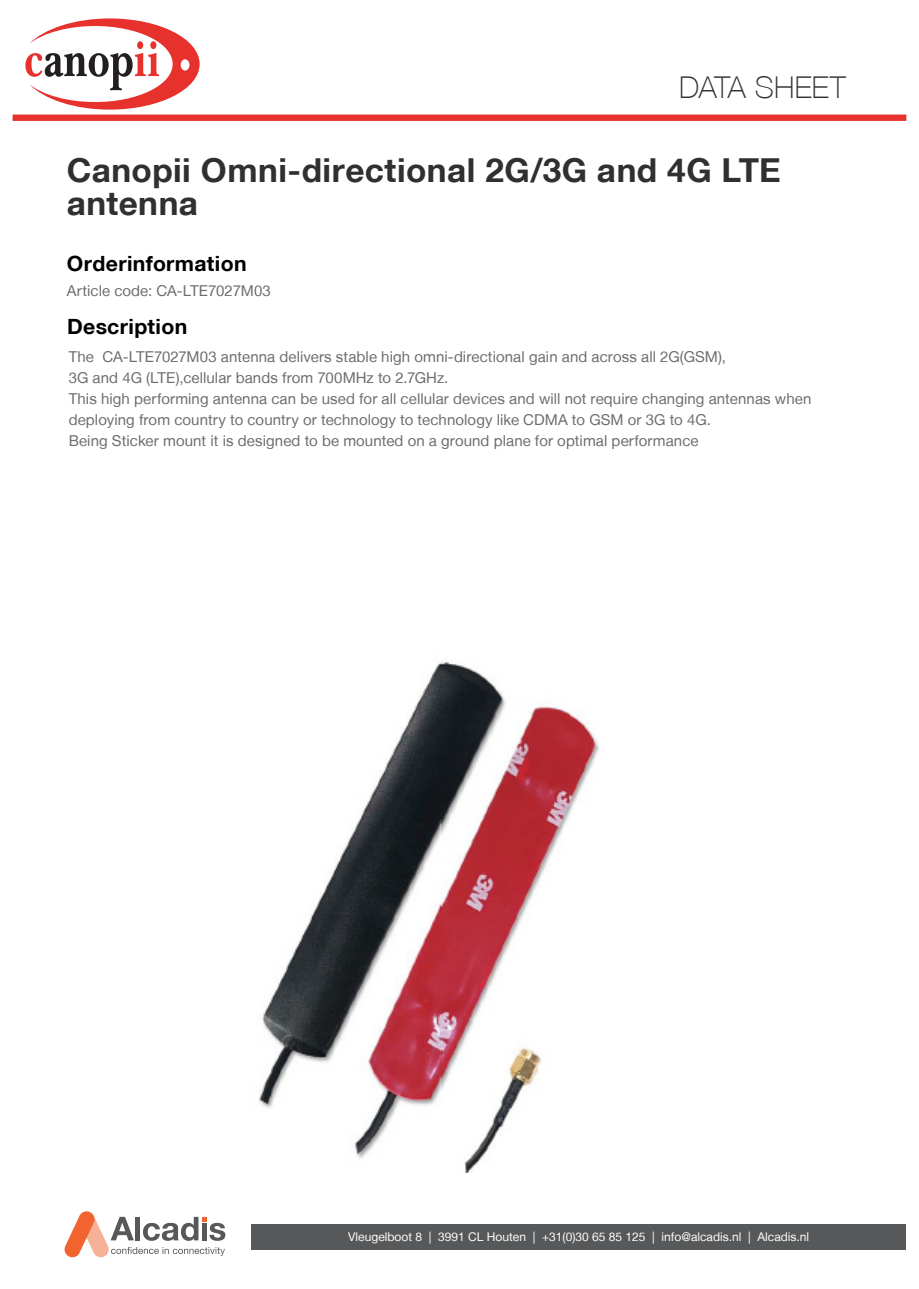
<style>
.page{position:relative;width:919px;height:1289px;background:#fff}
.page>*{position:absolute;margin:0;border:0;box-sizing:border-box;transform-origin:0 0}
.Titel{font:700 33px/33px "Helvetica Neue LT";letter-spacing:.015em;color:#312f30}
.t1{font:100 30px "Helvetica Neue LT";color:#312f30}
.Koptekst{font:700 21px "Helvetica Neue LT";letter-spacing:.015em;color:#000}
.Tekst{font:15px/21px "Helvetica Neue LT";letter-spacing:.005em;color:#6c6d70}
.t2{font:12px "Helvetica Neue LT";color:#fff}
</style>
<div class="page">
<svg style="left:25px;top:18px;width:175px;height:92px"></svg>
<div style="left:251px;top:1224px;width:655px;height:25px;background:#57585a"></div>
<svg style="left:64px;top:1211px;width:161px;height:46px"></svg>
<div style="left:13px;top:115px;width:893px;height:6px;background:#e7332f"></div>
<img style="left:259px;top:661px;width:341px;height:511px">
<h2 class="t1" style="left:679px;top:70px;width:168px">DATA SHEET</h2>
<p class="Titel" style="left:67px;top:153px;width:715px">Canopii Omni-directional 2G/3G and 4G LTE antenna</p>
<p class="Koptekst" style="left:67px;top:250px;width:181px">Orderinformation</p>
<p class="Tekst" style="left:67px;top:280px;width:205px">Article code: CA-LTE7027M03</p>
<p class="Koptekst" style="left:67px;top:313px;width:122px">Description</p>
<p class="Tekst" style="left:69px;top:346px;width:658px">The CA-LTE7027M03 antenna delivers stable high omni-directional gain and across all 2G(GSM),</p>
<p class="Tekst" style="left:69px;top:367px;width:381px">3G and 4G (LTE),cellular bands from 700MHz to 2.7GHz.</p>
<p class="Tekst" style="left:69px;top:388px;width:744px">This high performing antenna can be used for all cellular devices and will not require changing antennas when deploying from country to country or technology to technology like CDMA to GSM or 3G to 4G.</p>
<p class="Tekst" style="left:69px;top:430px;width:631px">Being Sticker mount it is designed to be mounted on a ground plane for optimal performance</p>
<p class="t2" style="left:348px;top:1229px;width:462px">Vleugelboot 8 | 3991 CL Houten | +31(0)30 65 85 125 | info@alcadis.nl | Alcadis.nl</p>
</div>
